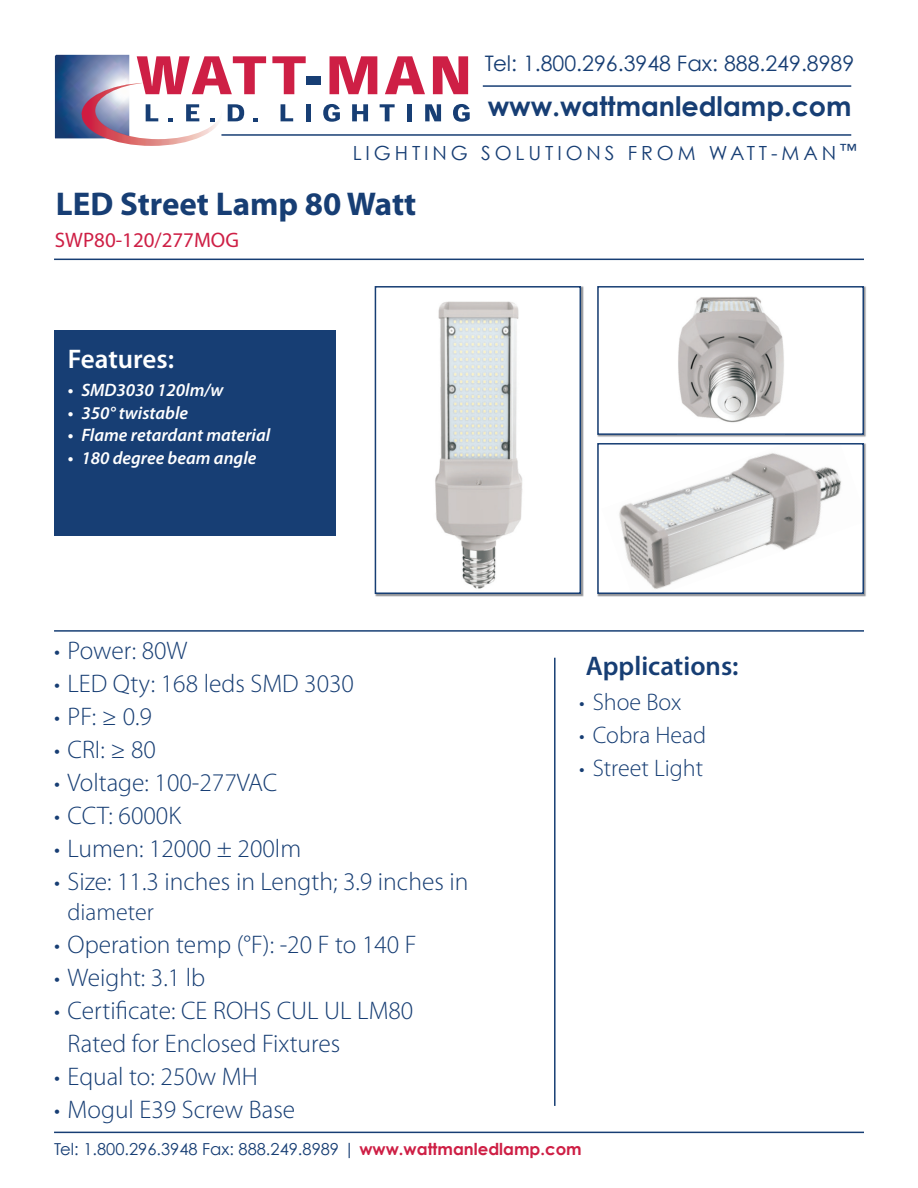
<style>
.page{position:relative;width:918px;height:1188px;background:#fff}
.page>*{position:absolute;margin:0;border:0;box-sizing:border-box;transform-origin:0 0}
.t1{font:700 33px "Myriad Pro";color:#173e74}
.t2{font:700 27px "Century Gothic";color:#173e74}
.t3{font:600 27px "Myriad Pro";color:#173e74}
.t4{font:600 27px "Myriad Pro";color:#fff}
.t5{font:300 25.5px/33px "Myriad Pro";color:#173e74}
.t6{font:300 24px "Myriad Pro";color:#173e74}
.t7{font:21.3px "Century Gothic";color:#173e74}
.t8{font:21px "Myriad Pro";color:#ce1f45}
.t9{font:19.5px "Century Gothic";letter-spacing:.2em;color:#173e74}
.t10{font:italic 600 18px "Myriad Pro";color:#fff}
.t11{font:16.5px "Century Gothic";color:#173e74}
.s1{font-size:24px}
.s2{font-size:22.5px}
.s3{font-weight:700;color:#ce1f45}
</style>
<div class="page">
<div style="left:54px;top:330px;width:282px;height:206px;background:#173e74"></div>
<img style="left:55px;top:55px;width:74px;height:83px">
<img style="left:82px;top:83px;width:140px;height:63px">
<svg style="left:82px;top:84px;width:47px;height:54px;background:#ac829f"></svg>
<svg style="left:137px;top:56px;width:129px;height:38px"></svg>
<svg style="left:272px;top:56px;width:34px;height:38px"></svg>
<div style="left:307px;top:77px;width:14px;height:8px;background:#173e74"></div>
<svg style="left:330px;top:56px;width:47px;height:38px"></svg>
<svg style="left:385px;top:56px;width:40px;height:38px"></svg>
<svg style="left:433px;top:56px;width:35px;height:38px"></svg>
<svg style="left:146px;top:104px;width:12px;height:17px"></svg>
<svg style="left:169px;top:118px;width:4px;height:3px"></svg>
<svg style="left:186px;top:104px;width:13px;height:17px"></svg>
<svg style="left:211px;top:118px;width:4px;height:3px"></svg>
<svg style="left:228px;top:104px;width:16px;height:17px"></svg>
<svg style="left:254px;top:118px;width:4px;height:3px"></svg>
<svg style="left:281px;top:104px;width:12px;height:17px"></svg>
<hr style="left:306px;top:104px;width:4px;height:17px;background:#173e74">
<svg style="left:323px;top:104px;width:17px;height:18px"></svg>
<svg style="left:352px;top:104px;width:16px;height:17px"></svg>
<svg style="left:380px;top:104px;width:15px;height:17px"></svg>
<div style="left:407px;top:104px;width:5px;height:17px;background:#173e74"></div>
<svg style="left:425px;top:104px;width:16px;height:17px"></svg>
<svg style="left:453px;top:104px;width:17px;height:18px"></svg>
<hr style="left:483px;top:85px;width:368px;height:2px;background:#173e74">
<hr style="left:221px;top:134px;width:630px;height:2px;background:#173e74">
<hr style="left:54px;top:259px;width:810px;height:1px;background:#173e74">
<hr style="left:554px;top:658px;width:2px;height:448px;background:#173e74">
<hr style="left:54px;top:630px;width:810px;height:2px;background:#173e74">
<hr style="left:54px;top:1132px;width:810px;height:1px;background:#173e74">
<img style="left:375px;top:286px;width:209px;height:311px">
<div style="left:375px;top:287px;width:205px;height:306px;background:#fff"></div>
<img style="left:435px;top:301px;width:88px;height:288px">
<div style="left:375px;top:286px;width:206px;height:308px;border:2px solid #173e74"></div>
<img style="left:597px;top:286px;width:269px;height:151px">
<div style="left:598px;top:287px;width:265px;height:147px;background:#fff"></div>
<img style="left:678px;top:296px;width:106px;height:127px">
<div style="left:597px;top:286px;width:267px;height:149px;border:2px solid #173e74"></div>
<img style="left:597px;top:443px;width:269px;height:154px">
<img style="left:601px;top:446px;width:260px;height:145px">
<div style="left:597px;top:443px;width:267px;height:151px;border:2px solid #173e74"></div>
<p class="t7" style="left:485px;top:51px;width:371px">Tel: 1.800.296.3948 Fax: 888.249.8989</p>
<p class="t2" style="left:488px;top:90px;width:365px">www.wattmanledlamp.com</p>
<p class="t9" style="left:353px;top:141px;width:505px">LIGHTING SOLUTIONS FROM WATT-MAN<sup>™</sup></p>
<p class="t1" style="left:56px;top:182px;width:362px">LED Street Lamp 80 Watt</p>
<p class="t8" style="left:55px;top:227px;width:186px">SWP80-120/277MOG</p>
<p class="t4" style="left:68px;top:342px;width:108px">Features:</p>
<p class="t10" style="left:68px;top:379px;width:157px">• SMD3030 120lm/w</p>
<p class="t10" style="left:68px;top:401px;width:122px">• 350° twistable</p>
<p class="t10" style="left:68px;top:424px;width:204px">• Flame retardant material</p>
<p class="t10" style="left:68px;top:446px;width:190px">• 180 degree beam angle</p>
<p class="t5" style="left:54px;top:634px;width:135px"><span class="s1">•</span> Power: 80W</p>
<p class="t5" style="left:54px;top:667px;width:301px"><span class="s1">•</span> LED Qty: 168 leds SMD 3030</p>
<p class="t5" style="left:54px;top:700px;width:99px"><span class="s1">•</span> PF: ≥ 0.9</p>
<p class="t5" style="left:54px;top:733px;width:103px"><span class="s1">•</span> CRI: ≥ 80</p>
<p class="t5" style="left:54px;top:766px;width:225px"><span class="s1">•</span> Voltage: 100-277VAC</p>
<p class="t5" style="left:54px;top:799px;width:128px"><span class="s1">•</span> CCT: 6000K</p>
<p class="t5" style="left:54px;top:832px;width:249px"><span class="s1">•</span> Lumen: 12000 ± 200lm</p>
<p class="t5" style="left:54px;top:865px;width:416px"><span class="s1">•</span> Size: 11.3 inches in Length; 3.9 inches in</p>
<p class="t6" style="left:68px;top:899px;width:88px">diameter</p>
<p class="t5" style="left:54px;top:928px;width:364px"><span class="s1">•</span> Operation temp (°F): -20 F to 140 F</p>
<p class="t5" style="left:54px;top:961px;width:153px"><span class="s1">•</span> Weight: 3.1 lb</p>
<p class="t5" style="left:68px;top:994px;width:347px;text-indent:-14px"><span class="s1">•</span> Certificate: CE ROHS CUL UL LM80<br>Rated for Enclosed Fixtures</p>
<p class="t5" style="left:54px;top:1060px;width:205px"><span class="s1">•</span> Equal to: 250w MH</p>
<p class="t5" style="left:54px;top:1093px;width:243px"><span class="s1">•</span> Mogul E39 Screw Base</p>
<p class="t3" style="left:586px;top:649px;width:154px">Applications:</p>
<p class="t6" style="left:579px;top:689px;width:104px"><span class="s2">•</span> Shoe Box</p>
<p class="t6" style="left:579px;top:722px;width:128px"><span class="s2">•</span> Cobra Head</p>
<p class="t6" style="left:579px;top:755px;width:125px"><span class="s2">•</span> Street Light</p>
<p class="t11" style="left:54px;top:1139px;width:529px">Tel: 1.800.296.3948 Fax: 888.249.8989 | <span class="s3">www.wattmanledlamp.com</span></p>
</div>
